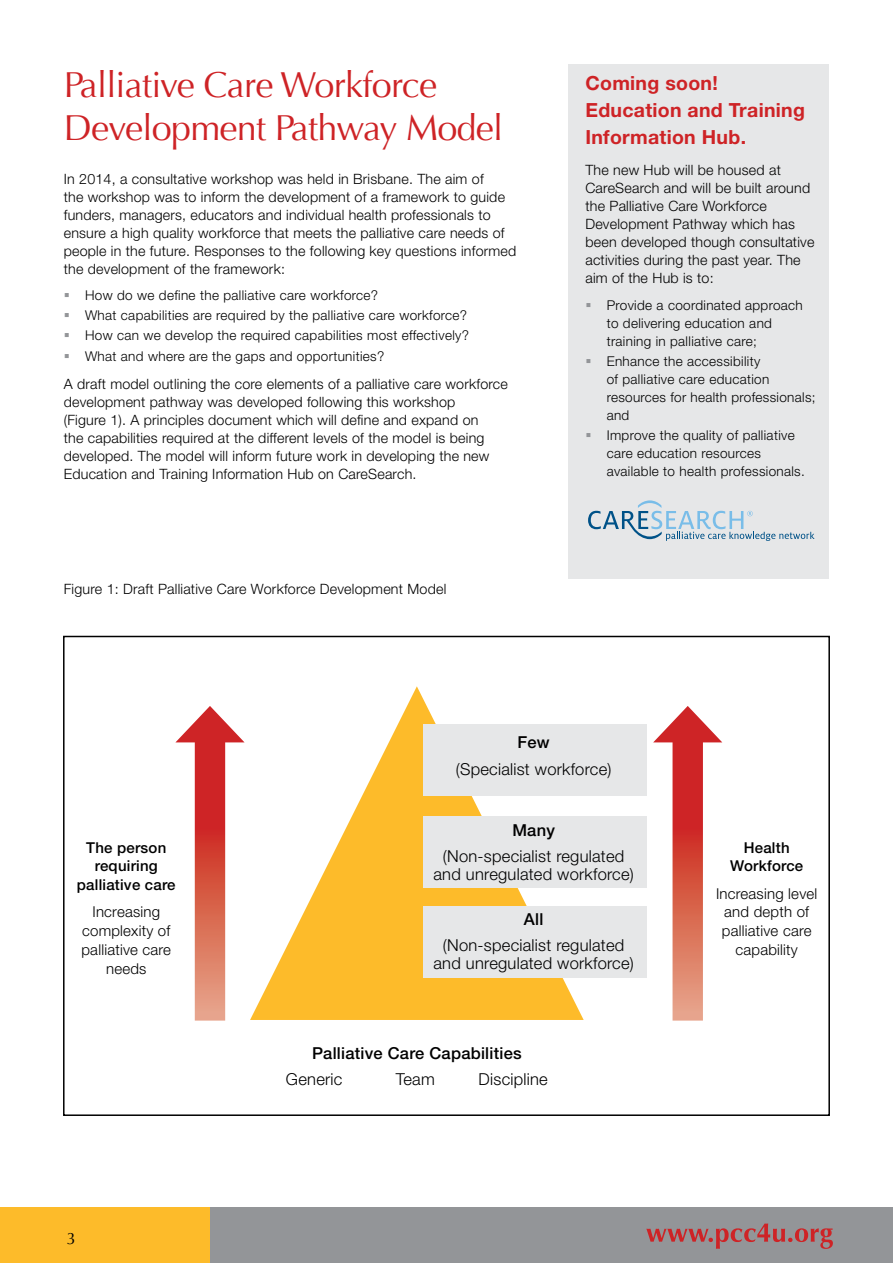
<style>
.page{position:relative;width:893px;height:1263px;background:#fff}
.page>*{position:absolute;margin:0;border:0;box-sizing:border-box;transform-origin:0 0}
.t1{font:36px/43.2px "Optima";letter-spacing:-.02em;color:#ce2326}
.t2{font:700 19.5px/27px "Helvetica Neue LT Std";letter-spacing:.015em;color:#ce2326}
.t3{font:300 16.5px/18px "Helvetica Neue LT Std";letter-spacing:.015em;color:#000;text-align:center}
.t4{font:500 16.5px "Helvetica Neue LT Std";letter-spacing:.015em;color:#000}
.t5{font:16.5px "Optima";color:#000}
.t6{font:300 15px/18.8px "Helvetica Neue LT Std";letter-spacing:.015em;color:#000;text-align:center}
.t7{font:500 15px/18.8px "Helvetica Neue LT Std";letter-spacing:.015em;color:#000;text-align:center}
.t8{font:300 14.25px/18px "Helvetica Neue LT Std";letter-spacing:.015em;color:#000}
.t9{font:300 13.5px/18px "Helvetica Neue LT Std";letter-spacing:.025em;color:#000}
.s1{color:#939598}
</style>
<div class="page">
<svg style="left:250px;top:686px;width:334px;height:334px;fill:#fdbb2a"></svg>
<div style="left:423px;top:816px;width:223px;height:72px;background:#e6e7e8"></div>
<div style="left:423px;top:907px;width:223px;height:71px;background:#e6e7e8"></div>
<div style="left:423px;top:724px;width:223px;height:71px;background:#e6e7e8"></div>
<div style="left:568px;top:64px;width:261px;height:514px;background:#e6e7e8"></div>
<div style="left:0;top:1207px;width:893px;height:56px;background:#939598"></div>
<div style="left:0;top:1207px;width:210px;height:56px;background:#fdbb2a"></div>
<svg style="left:588px;top:500px;width:226px;height:41px"></svg>
<svg style="left:175px;top:706px;width:70px;height:314px"></svg>
<svg style="left:653px;top:706px;width:69px;height:314px"></svg>
<svg style="left:646px;top:1223px;width:187px;height:26px"></svg>
<div style="left:63px;top:636px;width:767px;height:480px;border:2px solid #000"></div>
<h1 class="t1" style="left:64px;top:64px;width:441px">Palliative Care Workforce<br>Development Pathway Model</h1>
<p class="t8" style="left:64px;top:169px;width:454px">In 2014, a consultative workshop was held in Brisbane. The aim of<br>the workshop was to inform the development of a framework to guide funders, managers, educators and individual health professionals to ensure a high quality workforce that meets the palliative care needs of people in the future. Responses to the following key questions informed the development of the framework:</p>
<p class="t9" style="left:64px;top:286px;width:316px"><span class="s1">▪</span> How do we define the palliative care workforce?</p>
<p class="t9" style="left:64px;top:306px;width:405px"><span class="s1">▪</span> What capabilities are required by the palliative care workforce?</p>
<p class="t9" style="left:64px;top:326px;width:407px"><span class="s1">▪</span> How can we develop the required capabilities most effectively?</p>
<p class="t9" style="left:64px;top:346px;width:322px"><span class="s1">▪</span> What and where are the gaps and opportunities?</p>
<p class="t8" style="left:64px;top:375px;width:446px">A draft model outlining the core elements of a palliative care workforce development pathway was developed following this workshop<br>(Figure 1). A principles document which will define and expand on<br>the capabilities required at the different levels of the model is being developed. The model will inform future work in developing the new Education and Training Information Hub on CareSearch.</p>
<p class="t8" style="left:64px;top:579px;width:384px">Figure 1: Draft Palliative Care Workforce Development Model</p>
<h2 class="t2" style="left:585px;top:70px;width:221px">Coming soon!<br>Education and Training<br>Information Hub.</h2>
<p class="t8" style="left:585px;top:161px;width:231px">The new Hub will be housed at<br>CareSearch and will be built around the Palliative Care Workforce<br>Development Pathway which has been developed though consultative activities during the past year. The aim of the Hub is to:</p>
<p class="t9" style="left:607px;top:296px;width:198px;text-indent:-21px"><span class="s1">▪</span> Provide a coordinated approach to delivering education and training in palliative care;</p>
<p class="t9" style="left:607px;top:352px;width:210px;text-indent:-21px"><span class="s1">▪</span> Enhance the accessibility<br>of palliative care education resources for health professionals; and</p>
<p class="t9" style="left:607px;top:426px;width:200px;text-indent:-21px"><span class="s1">▪</span> Improve the quality of palliative care education resources available to health professionals.</p>
<p class="t7" style="left:77px;top:838px;width:100px">The person requiring palliative care</p>
<p class="t6" style="left:81px;top:902px;width:91px">Increasing complexity of palliative care needs</p>
<p class="t5" style="left:67px;top:1229px;width:11px">3</p>
<p class="t4" style="left:517px;top:733px;width:34px">Few</p>
<p class="t3" style="left:456px;top:760px;width:157px">(Specialist workforce)</p>
<p class="t4" style="left:512px;top:820px;width:44px">Many</p>
<p class="t3" style="left:433px;top:847px;width:202px">(Non-specialist regulated and unregulated workforce)</p>
<p class="t4" style="left:524px;top:909px;width:21px">All</p>
<p class="t3" style="left:433px;top:936px;width:202px">(Non-specialist regulated and unregulated workforce)</p>
<p class="t4" style="left:312px;top:1043px;width:211px">Palliative Care Capabilities</p>
<p class="t3" style="left:286px;top:1070px;width:58px">Generic</p>
<p class="t3" style="left:396px;top:1070px;width:40px">Team</p>
<p class="t3" style="left:479px;top:1070px;width:71px">Discipline</p>
<p class="t7" style="left:730px;top:838px;width:75px">Health<br>Workforce</p>
<p class="t6" style="left:716px;top:884px;width:103px">Increasing level and depth of palliative care capability</p>
</div>
